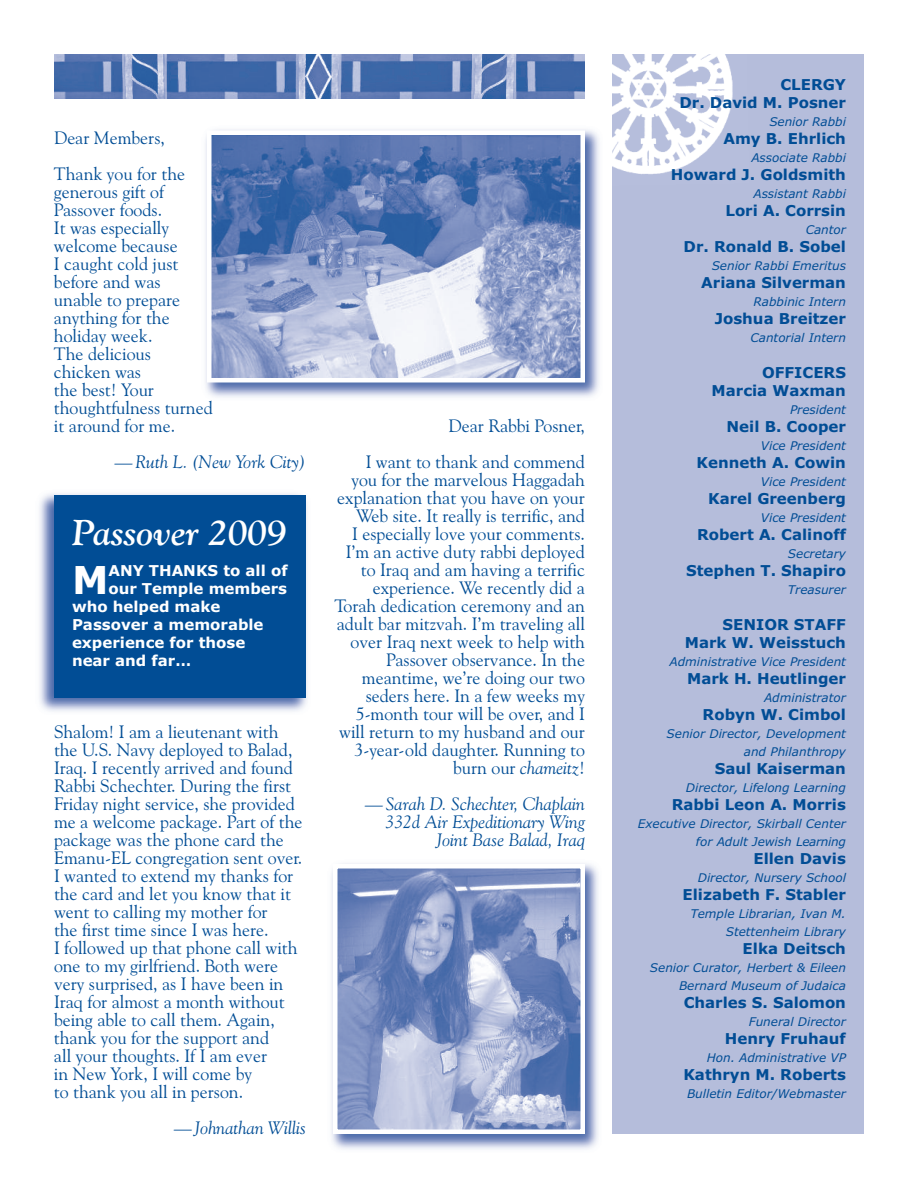
<style>
.page{position:relative;width:918px;height:1188px;background:#fff}
.page>*{position:absolute;margin:0;border:0;box-sizing:border-box;transform-origin:0 0}
.t1{font:700 38.55px "Verdana";color:#fff}
.t2{font:italic 700 36px "Goudy Old Style BT";color:#fff}
.t3{font:18px/18px "Goudy Old Style BT";color:#014d95}
.t4{font:italic 18px/18px "Goudy Old Style BT";color:#014d95;text-align:right}
.t5{font:700 15px/18px "Verdana";color:#014d95;text-align:right}
.t6{font:700 15px "Verdana";color:#fff}
.t7{font:italic 12px/18px "Verdana";color:#014d95;text-align:right}
.s1{font-style:italic}
</style>
<div class="page">
<div style="left:612px;top:54px;width:252px;height:1080px;background:#b5bddb"></div>
<img style="left:612px;top:54px;width:121px;height:121px">
<img style="left:54px;top:54px;width:531px;height:45px">
<img style="left:205px;top:129px;width:395px;height:273px">
<img style="left:212px;top:135px;width:368px;height:242px">
<div style="left:207px;top:130px;width:378px;height:252px;border:4px solid #fff"></div>
<img style="left:39px;top:493px;width:269px;height:219px">
<div style="left:54px;top:495px;width:252px;height:203px;background:#014d95"></div>
<img style="left:331px;top:863px;width:268px;height:287px">
<img style="left:338px;top:869px;width:242px;height:260px">
<div style="left:333px;top:864px;width:252px;height:270px;border:4px solid #fff"></div>
<p class="t3" style="left:54px;top:120px;width:133px;line-height:36px">Dear Members,<br>Thank you for the</p>
<p class="t3" style="left:54px;top:183px;width:160px">generous gift of<br>Passover foods.<br>It was especially welcome because<br>I caught cold just before and was unable to prepare anything for the holiday week.<br>The delicious<br>chicken was<br>the best! Your thoughtfulness turned it around for me.</p>
<p class="t4" style="left:115px;top:453px;width:193px">—Ruth L. (New York City)</p>
<h2 class="t2" style="left:72px;top:511px;width:216px">Passover 2009</h2>
<h1 class="t1" style="left:72px;top:558px;width:38px">M</h1>
<p class="t6" style="left:108px;top:562px;width:181px">ANY THANKS to all of</p>
<p class="t6" style="left:108px;top:580px;width:180px">our Temple members</p>
<p class="t6" style="left:72px;top:598px;width:150px">who helped make</p>
<p class="t6" style="left:72px;top:616px;width:193px">Passover a memorable</p>
<p class="t6" style="left:72px;top:634px;width:175px">experience for those</p>
<p class="t6" style="left:72px;top:652px;width:121px">near and far…</p>
<p class="t3" style="left:54px;top:723px;width:250px">Shalom! I am a lieutenant with the U.S. Navy deployed to Balad,<br>Iraq. I recently arrived and found<br>Rabbi Schechter. During the first<br>Friday night service, she provided me a welcome package. Part of the package was the phone card the<br>Emanu-EL congregation sent over.<br>I wanted to extend my thanks for the card and let you know that it went to calling my mother for<br>the first time since I was here.<br>I followed up that phone call with one to my girlfriend. Both were very surprised, as I have been in<br>Iraq for almost a month without being able to call them. Again, thank you for the support and<br>all your thoughts. If I am ever<br>in New York, I will come by<br>to thank you all in person.</p>
<p class="t4" style="left:174px;top:1119px;width:133px">—Johnathan Willis</p>
<p class="t3" style="left:366px;top:408px;width:221px;line-height:36px;text-align:right">Dear Rabbi Posner,<br>I want to thank and commend</p>
<p class="t3" style="left:334px;top:471px;width:252px;text-align:right">you for the marvelous Haggadah explanation that you have on your<br>Web site. It really is terrific, and<br>I especially love your comments.<br>I’m an active duty rabbi deployed to Iraq and am having a terrific experience. We recently did a<br>Torah dedication ceremony and an adult bar mitzvah. I’m traveling all over Iraq next week to help with<br>Passover observance. In the meantime, we’re doing our two seders here. In a few weeks my<br>5-month tour will be over, and I will return to my husband and our<br>3-year-old daughter. Running to burn our <span class="s1">chameitz</span>!</p>
<p class="t4" style="left:365px;top:795px;width:221px">—Sarah D. Schechter, Chaplain<br>332d Air Expeditionary Wing<br>Joint Base Balad, Iraq</p>
<p class="t5" style="left:680px;top:76px;width:168px">CLERGY<br>Dr. David M. Posner</p>
<p class="t7" style="left:769px;top:113px;width:78px">Senior Rabbi</p>
<p class="t5" style="left:723px;top:130px;width:124px">Amy B. Ehrlich</p>
<p class="t7" style="left:751px;top:149px;width:96px">Associate Rabbi</p>
<p class="t5" style="left:671px;top:166px;width:177px">Howard J. Goldsmith</p>
<p class="t7" style="left:753px;top:185px;width:94px">Assistant Rabbi</p>
<p class="t5" style="left:725px;top:202px;width:122px">Lori A. Corrsin</p>
<p class="t7" style="left:806px;top:221px;width:42px">Cantor</p>
<p class="t5" style="left:684px;top:238px;width:164px">Dr. Ronald B. Sobel</p>
<p class="t7" style="left:712px;top:257px;width:136px">Senior Rabbi Emeritus</p>
<p class="t5" style="left:701px;top:274px;width:146px">Ariana Silverman</p>
<p class="t7" style="left:754px;top:293px;width:94px">Rabbinic Intern</p>
<p class="t5" style="left:715px;top:310px;width:133px">Joshua Breitzer</p>
<p class="t7" style="left:750px;top:329px;width:97px">Cantorial Intern</p>
<p class="t5" style="left:712px;top:364px;width:136px">OFFICERS<br>Marcia Waxman</p>
<p class="t7" style="left:790px;top:401px;width:58px">President</p>
<p class="t5" style="left:727px;top:418px;width:121px">Neil B. Cooper</p>
<p class="t7" style="left:761px;top:437px;width:87px">Vice President</p>
<p class="t5" style="left:697px;top:454px;width:151px">Kenneth A. Cowin</p>
<p class="t7" style="left:761px;top:473px;width:87px">Vice President</p>
<p class="t5" style="left:708px;top:490px;width:139px">Karel Greenberg</p>
<p class="t7" style="left:761px;top:509px;width:87px">Vice President</p>
<p class="t5" style="left:697px;top:526px;width:150px">Robert A. Calinoff</p>
<p class="t7" style="left:788px;top:545px;width:60px">Secretary</p>
<p class="t5" style="left:686px;top:562px;width:161px">Stephen T. Shapiro</p>
<p class="t7" style="left:788px;top:581px;width:60px">Treasurer</p>
<p class="t5" style="left:685px;top:616px;width:163px">SENIOR STAFF<br>Mark W. Weisstuch</p>
<p class="t7" style="left:670px;top:653px;width:178px">Administrative Vice President</p>
<p class="t5" style="left:687px;top:670px;width:160px">Mark H. Heutlinger</p>
<p class="t7" style="left:764px;top:689px;width:83px">Administrator</p>
<p class="t5" style="left:703px;top:706px;width:145px">Robyn W. Cimbol</p>
<p class="t7" style="left:667px;top:725px;width:181px">Senior Director, Development and Philanthropy</p>
<p class="t5" style="left:715px;top:760px;width:133px">Saul Kaiserman</p>
<p class="t7" style="left:686px;top:779px;width:162px">Director, Lifelong Learning</p>
<p class="t5" style="left:672px;top:796px;width:176px">Rabbi Leon A. Morris</p>
<p class="t7" style="left:638px;top:815px;width:210px">Executive Director, Skirball Center for Adult Jewish Learning</p>
<p class="t5" style="left:753px;top:850px;width:94px">Ellen Davis</p>
<p class="t7" style="left:698px;top:869px;width:150px">Director, Nursery School</p>
<p class="t5" style="left:683px;top:886px;width:165px">Elizabeth F. Stabler</p>
<p class="t7" style="left:690px;top:905px;width:157px">Temple Librarian, Ivan M.<br>Stettenheim Library</p>
<p class="t5" style="left:743px;top:940px;width:105px">Elka Deitsch</p>
<p class="t7" style="left:650px;top:959px;width:198px">Senior Curator, Herbert &amp; Eileen<br>Bernard Museum of Judaica</p>
<p class="t5" style="left:684px;top:994px;width:164px">Charles S. Salomon</p>
<p class="t7" style="left:749px;top:1013px;width:99px">Funeral Director</p>
<p class="t5" style="left:725px;top:1030px;width:123px">Henry Fruhauf</p>
<p class="t7" style="left:707px;top:1049px;width:141px">Hon. Administrative VP</p>
<p class="t5" style="left:683px;top:1066px;width:164px">Kathryn M. Roberts</p>
<p class="t7" style="left:687px;top:1085px;width:160px">Bulletin Editor/Webmaster</p>
</div>
